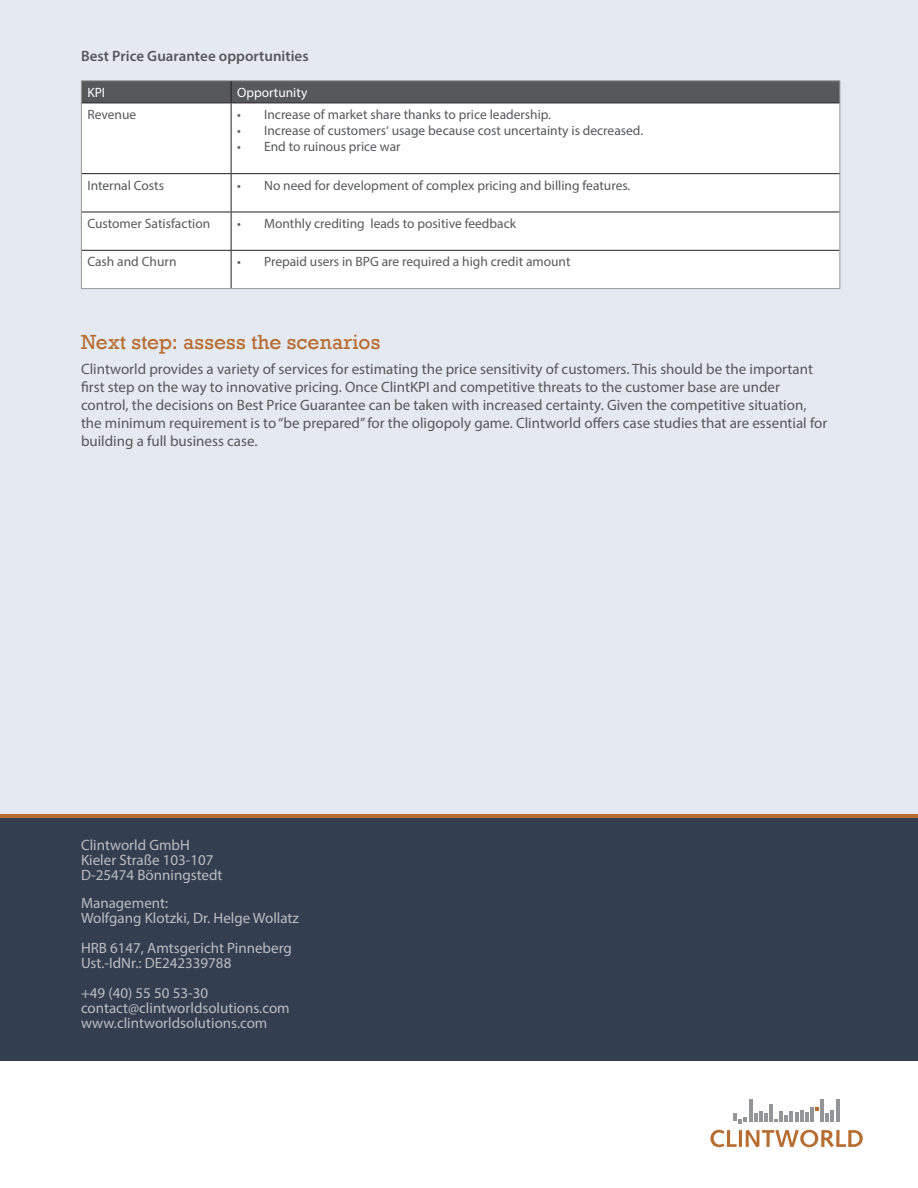
<style>
.page{position:relative;width:918px;height:1188px;background:#fff}
.page>*{position:absolute;margin:0;border:0;box-sizing:border-box;transform-origin:0 0}
.section_subhead{font:21px "Rockwell";letter-spacing:.005em;color:#b66d31}
.body_copy{font:15px/18px "Myriad Pro";color:#57585a}
.t1{font:15px/15px "Myriad Pro";color:#bcbdc0}
.body_copy-2{font:600 15px "Myriad Pro";color:#57585a}
.t2{font:13.5px "Myriad Pro";color:#57585a}
.t3{font:13.5px "Myriad Pro";color:#fff}
</style>
<div class="page">
<div style="left:0;top:0;width:918px;height:838px;background:#e5e9f1"></div>
<div style="left:0;top:818px;width:918px;height:243px;background:#333e50"></div>
<hr style="left:749px;top:1099px;width:3px;height:23px;background:#939598">
<svg style="left:826px;top:1110px;width:8px;height:12px"></svg>
<hr style="left:836px;top:1099px;width:4px;height:23px;background:#939598">
<hr style="left:810px;top:1108px;width:4px;height:14px;background:#939598">
<svg style="left:815px;top:1107px;width:4px;height:4px"></svg>
<hr style="left:769px;top:1104px;width:4px;height:18px;background:#939598">
<svg style="left:774px;top:1110px;width:34px;height:12px"></svg>
<svg style="left:754px;top:1111px;width:14px;height:11px"></svg>
<svg style="left:734px;top:1114px;width:13px;height:10px"></svg>
<hr style="left:820px;top:1099px;width:4px;height:23px;background:#939598">
<svg style="left:710px;top:1130px;width:27px;height:17px"></svg>
<hr style="left:739px;top:1130px;width:3px;height:17px;background:#b66d31">
<svg style="left:746px;top:1130px;width:117px;height:17px"></svg>
<hr style="left:0;top:814px;width:918px;height:4px;background:#b66d31">
<div style="left:82px;top:104px;width:757px;height:184px;background:#fff"></div>
<hr style="left:81px;top:103px;width:1px;height:71px;background:#939598">
<hr style="left:839px;top:103px;width:1px;height:71px;background:#939598">
<hr style="left:81px;top:174px;width:1px;height:38px;background:#939598">
<hr style="left:839px;top:174px;width:1px;height:38px;background:#939598">
<hr style="left:231px;top:103px;width:1px;height:70px;background:#231f20">
<hr style="left:82px;top:173px;width:149px;height:1px;background:#231f20">
<hr style="left:231px;top:173px;width:608px;height:1px;background:#231f20">
<hr style="left:231px;top:174px;width:1px;height:38px;background:#231f20">
<hr style="left:81px;top:80px;width:150px;height:1px;background:#939598">
<hr style="left:231px;top:80px;width:609px;height:1px;background:#939598">
<svg style="left:81px;top:81px;width:759px;height:22px"></svg>
<hr style="left:82px;top:103px;width:149px;height:1px;background:#231f20">
<hr style="left:231px;top:103px;width:608px;height:1px;background:#231f20">
<hr style="left:82px;top:212px;width:149px;height:1px;background:#231f20">
<hr style="left:231px;top:212px;width:608px;height:1px;background:#231f20">
<hr style="left:231px;top:212px;width:1px;height:38px;background:#231f20">
<hr style="left:82px;top:250px;width:149px;height:1px;background:#231f20">
<hr style="left:231px;top:250px;width:608px;height:1px;background:#231f20">
<hr style="left:231px;top:251px;width:1px;height:37px;background:#231f20">
<hr style="left:81px;top:212px;width:1px;height:38px;background:#939598">
<hr style="left:839px;top:212px;width:1px;height:38px;background:#939598">
<hr style="left:81px;top:250px;width:1px;height:38px;background:#939598">
<hr style="left:839px;top:250px;width:1px;height:38px;background:#939598">
<hr style="left:81px;top:288px;width:150px;height:1px;background:#939598">
<hr style="left:231px;top:288px;width:609px;height:1px;background:#939598">
<p class="body_copy-2" style="left:81px;top:46px;width:229px">Best Price Guarantee opportunities</p>
<p class="t3" style="left:87px;top:84px;width:19px">KPI</p>
<p class="t3" style="left:237px;top:84px;width:72px">Opportunity</p>
<p class="t2" style="left:87px;top:106px;width:50px">Revenue</p>
<p class="t2" style="left:237px;top:106px;width:316px">• Increase of market share thanks to price leadership.</p>
<p class="t2" style="left:237px;top:122px;width:408px">• Increase of customers‘ usage because cost uncertainty is decreased.</p>
<p class="t2" style="left:237px;top:139px;width:165px">• End to ruinous price war</p>
<p class="t2" style="left:87px;top:177px;width:78px">Internal Costs</p>
<p class="t2" style="left:237px;top:177px;width:395px">• No need for development of complex pricing and billing features.</p>
<p class="t2" style="left:87px;top:215px;width:124px">Customer Satisfaction</p>
<p class="t2" style="left:237px;top:215px;width:281px">• Monthly crediting leads to positive feedback</p>
<p class="t2" style="left:87px;top:254px;width:91px">Cash and Churn</p>
<p class="t2" style="left:237px;top:254px;width:335px">• Prepaid users in BPG are required a high credit amount</p>
<p class="section_subhead" style="left:81px;top:330px;width:301px">Next step: assess the scenarios</p>
<p class="body_copy" style="left:81px;top:359px;width:748px">Clintworld provides a variety of services for estimating the price sensitivity of customers. This should be the important first step on the way to innovative pricing. Once ClintKPI and competitive threats to the customer base are under control, the decisions on Best Price Guarantee can be taken with increased certainty. Given the competitive situation, the minimum requirement is to “be prepared” for the oligopoly game. Clintworld offers case studies that are essential for building a full business case.</p>
<p class="t1" style="left:81px;top:837px;width:143px">Clintworld GmbH<br>Kieler Straße 103-107<br>D-25474 Bönningstedt</p>
<p class="t1" style="left:81px;top:895px;width:220px">Management:<br>Wolfgang Klotzki, Dr. Helge Wollatz</p>
<p class="t1" style="left:81px;top:940px;width:212px">HRB 6147, Amtsgericht Pinneberg<br>Ust.-IdNr.: DE242339788</p>
<p class="t1" style="left:81px;top:985px;width:210px">+49 (40) 55 50 53-30 contact@clintworldsolutions.com www.clintworldsolutions.com</p>
</div>
